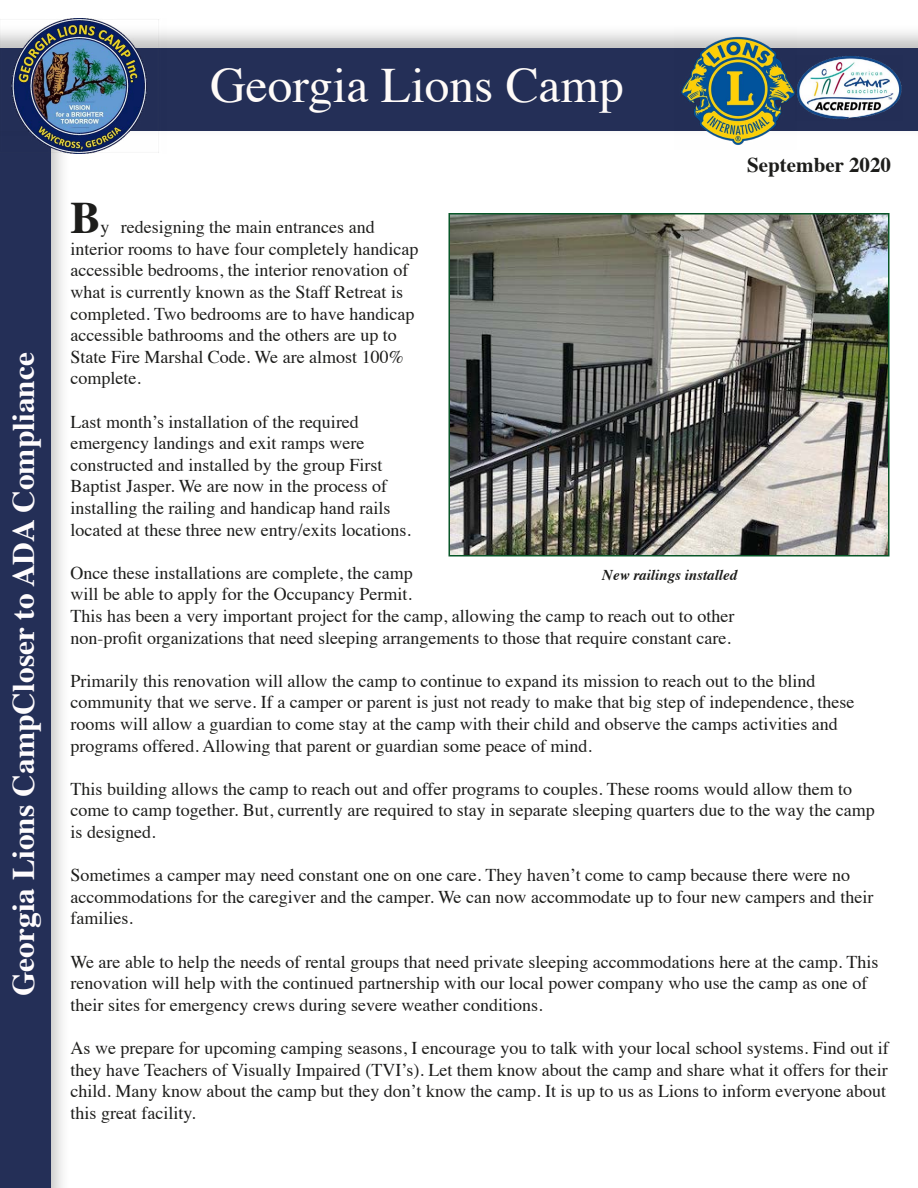
<style>
.page{position:relative;width:918px;height:1188px;background:#fff}
.page>*{position:absolute;margin:0;border:0;box-sizing:border-box;transform-origin:0 0}
.t1{font:49.35px "Times";color:#fffbf8}
.t2{font:700 45px "Times";color:#1d1d1b}
.t3{font:700 31.5px "Times";color:#fffcfd}
.t4{font:700 21px "Times";color:#1d1d1b}
.t5{font:18px/21.6px "Times";color:#1d1d1b}
.t6{font:italic 700 15px "Times";color:#1d1d1b}
</style>
<div class="page">
<div style="left:0;top:105px;width:71px;height:1083px;background:#1d1d1b;opacity:.28"></div>
<div style="left:0;top:129px;width:51px;height:1059px;background:#242f57"></div>
<div style="left:0;top:24px;width:918px;height:113px;background:#1d1d1b;opacity:.28"></div>
<div style="left:0;top:48px;width:918px;height:83px;background:#242f57"></div>
<img style="left:0;top:18px;width:167px;height:136px">
<img style="left:797px;top:56px;width:105px;height:63px">
<img style="left:675px;top:27px;width:122px;height:118px">
<img style="left:451px;top:216px;width:436px;height:337px">
<div style="left:448px;top:213px;width:442px;height:343px;border:2px solid #085729"></div>
<h3 class="t3" style="left:-7px;top:996px;width:646px;rotate:-90deg">Georgia Lions CampCloser to ADA Compliance</h3>
<h1 class="t1" style="left:210px;top:40px;width:415px">Georgia Lions Camp</h1>
<p class="t4" style="left:747px;top:144px;width:145px">September 2020</p>
<h2 class="t2" style="left:70px;top:175px;width:32px">B</h2>
<p class="t5" style="left:71px;top:215px;width:349px;text-indent:30px">y redesigning the main entrances and interior rooms to have four completely handicap accessible bedrooms, the interior renovation of what is currently known as the Staff Retreat is completed. Two bedrooms are to have handicap accessible bathrooms and the others are up to State Fire Marshal Code. We are almost 100% complete.</p>
<p class="t5" style="left:71px;top:409px;width:342px">Last month’s installation of the required emergency landings and exit ramps were constructed and installed by the group First Baptist Jasper. We are now in the process of installing the railing and handicap hand rails located at these three new entry/exits locations.</p>
<p class="t5" style="left:71px;top:560px;width:665px">Once these installations are complete, the camp<br>will be able to apply for the Occupancy Permit.<br>This has been a very important project for the camp, allowing the camp to reach out to other non-profit organizations that need sleeping arrangements to those that require constant care.</p>
<p class="t5" style="left:71px;top:668px;width:785px">Primarily this renovation will allow the camp to continue to expand its mission to reach out to the blind community that we serve. If a camper or parent is just not ready to make that big step of independence, these rooms will allow a guardian to come stay at the camp with their child and observe the camps activities and programs offered. Allowing that parent or guardian some peace of mind.</p>
<p class="t5" style="left:71px;top:776px;width:806px">This building allows the camp to reach out and offer programs to couples. These rooms would allow them to come to camp together. But, currently are required to stay in separate sleeping quarters due to the way the camp is designed.</p>
<p class="t5" style="left:71px;top:863px;width:804px">Sometimes a camper may need constant one on one care. They haven’t come to camp because there were no accommodations for the caregiver and the camper. We can now accommodate up to four new campers and their families.</p>
<p class="t5" style="left:71px;top:949px;width:809px">We are able to help the needs of rental groups that need private sleeping accommodations here at the camp. This renovation will help with the continued partnership with our local power company who use the camp as one of their sites for emergency crews during severe weather conditions.</p>
<p class="t5" style="left:71px;top:1036px;width:820px">As we prepare for upcoming camping seasons, I encourage you to talk with your local school systems. Find out if they have Teachers of Visually Impaired (TVI’s). Let them know about the camp and share what it offers for their child. Many know about the camp but they don’t know the camp. It is up to us as Lions to inform everyone about this great facility.</p>
<p class="t6" style="left:602px;top:561px;width:137px">New railings installed</p>
</div>
